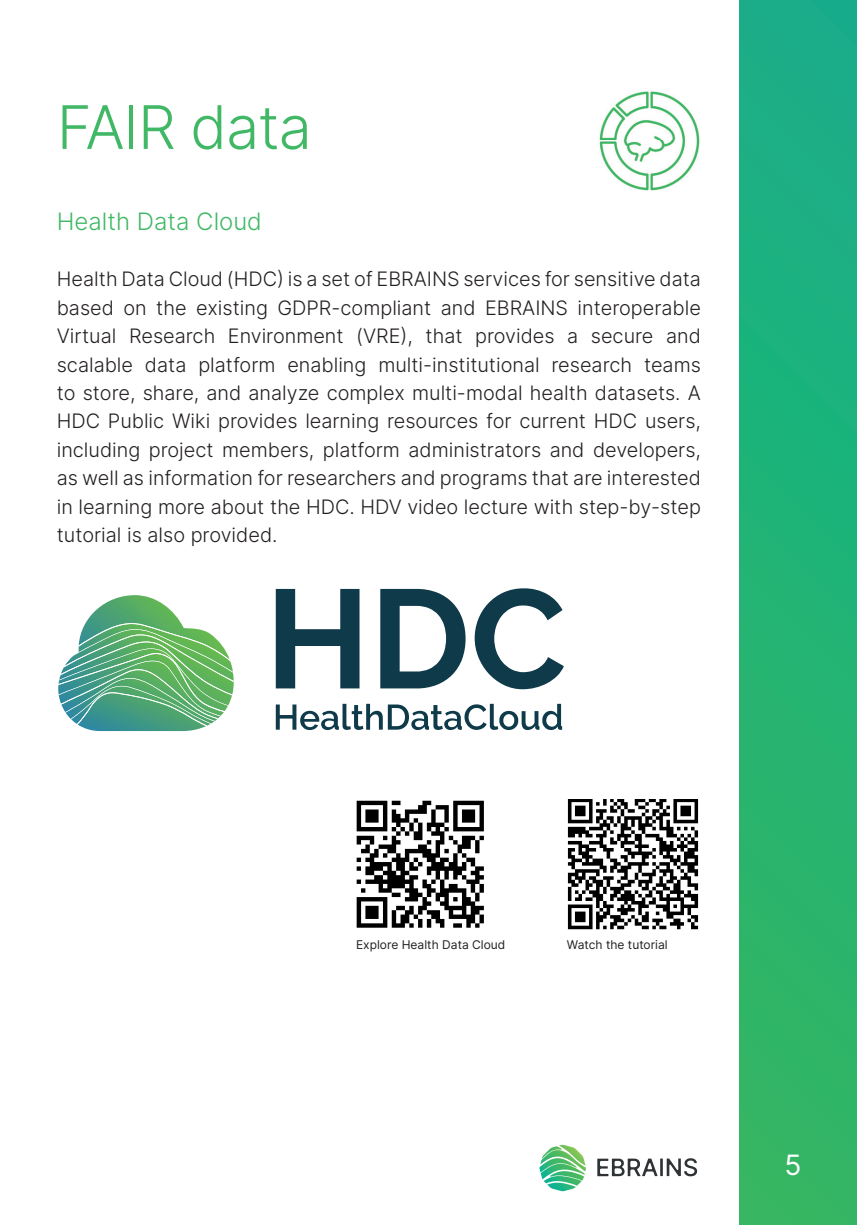
<style>
.page{position:relative;width:857px;height:1225px;background:#fff}
.page>*{position:absolute;margin:0;border:0;box-sizing:border-box;transform-origin:0 0}
.t1{font:300 60px "Inter";letter-spacing:-.02em;color:#40b865}
.t2{font:28px "Inter V";color:#fff}
.t3{font:300 24px "Inter";color:#40b865}
.t4{font:300 19.8px/28.4px "Inter";color:#231f20;text-align:justify}
.t5{font:12px "Inter V";color:#231f20}
</style>
<div class="page">
<div style="left:739px;top:0;width:117px;height:1225px;background:linear-gradient(to bottom,#16af8a,#33b761)"></div>
<svg style="left:597px;top:1158px;width:99px;height:18px"></svg>
<img style="left:539px;top:1144px;width:46px;height:47px">
<svg style="left:275px;top:589px;width:84px;height:99px"></svg>
<svg style="left:380px;top:589px;width:85px;height:99px"></svg>
<svg style="left:474px;top:588px;width:89px;height:101px"></svg>
<svg style="left:275px;top:704px;width:287px;height:26px"></svg>
<img style="left:80px;top:726px;width:126px;height:5px">
<img style="left:87px;top:595px;width:92px;height:25px">
<svg style="left:58px;top:620px;width:176px;height:106px"></svg>
<img style="left:356px;top:800px;width:127px;height:128px">
<img style="left:567px;top:799px;width:132px;height:130px">
<img style="left:599px;top:91px;width:101px;height:99px">
<h1 class="t1" style="left:57px;top:85px;width:256px">FAIR data</h1>
<p class="t3" style="left:57px;top:204px;width:207px">Health Data Cloud</p>
<p class="t4" style="left:57px;top:265px;width:645px">Health Data Cloud (HDC) is a set of EBRAINS services for sensitive data based on the existing GDPR-compliant and EBRAINS interoperable Virtual Research Environment (VRE), that provides a secure and scalable data platform enabling multi-institutional research teams to store, share, and analyze complex multi-modal health datasets. A HDC Public Wiki provides learning resources for current HDC users, including project members, platform administrators and developers, as well as information for researchers and programs that are interested in learning more about the HDC. HDV video lecture with step-by-step tutorial is also provided.</p>
<p class="t5" style="left:356px;top:936px;width:151px">Explore Health Data Cloud</p>
<p class="t5" style="left:566px;top:936px;width:102px">Watch the tutorial</p>
<h2 class="t2" style="left:784px;top:1144px;width:19px">5</h2>
</div>
